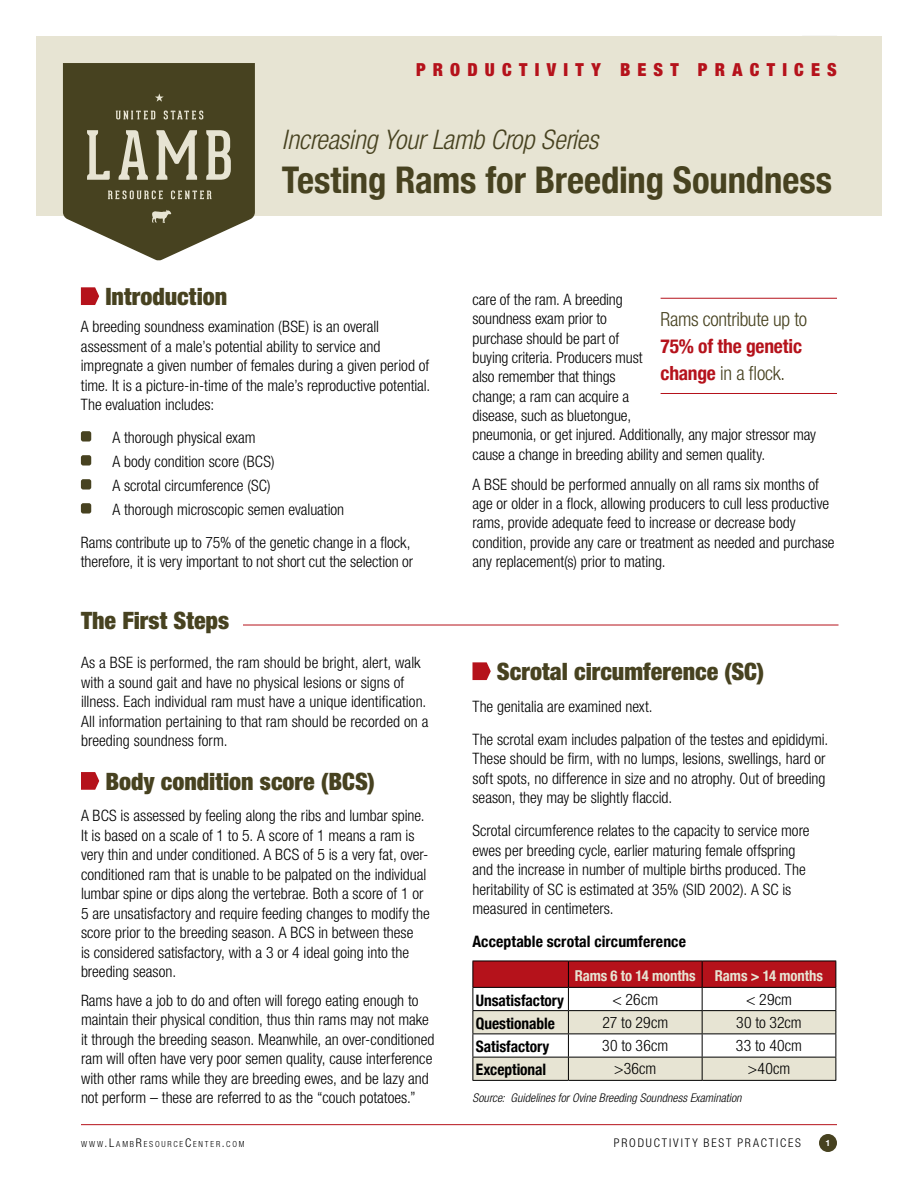
<style>
.page{position:relative;width:918px;height:1188px;background:#fff}
.page>*{position:absolute;margin:0;border:0;box-sizing:border-box;transform-origin:0 0}
.t1{font:700 condensed 36.75px "Helvetica Neue";letter-spacing:-.005em;color:#474220}
.t2{font:italic 300 condensed 27px "Helvetica Neue LT Std";letter-spacing:-.005em;color:#474220}
.t3{font:900 condensed 24px "Helvetica Neue LT Std";color:#474220}
.t4{font:300 condensed 19.5px "Helvetica Neue LT Std";letter-spacing:-.02em;color:#474220}
.t5{font:700 condensed 19.5px "Helvetica Neue";letter-spacing:-.01em;color:#b5121b}
.t6{font:900 condensed 18px "Helvetica Neue LT Std";letter-spacing:.4em;color:#b5121b}
.t7{font:300 condensed 15.75px/19.5px "Helvetica Neue LT Std";letter-spacing:-.005em;color:#000}
.t8{font:700 condensed 15.75px "Helvetica Neue";color:#000}
.t9{font:700 condensed 15px "Helvetica Neue";letter-spacing:-.005em;color:#e7e4d3}
.t10{font:italic 300 condensed 12px "Helvetica Neue LT Std";letter-spacing:.005em;color:#000}
.t11{font:300 condensed 12px "Helvetica Neue LT Std";letter-spacing:.155em;color:#000}
.t12{font:700 8.7px "Helvetica Neue LT Std";color:#fff}
.t13{font:300 condensed 8.4px "Helvetica Neue LT Std";letter-spacing:.21em;color:#000}
.s1{font-family:"Helvetica Neue";font-weight:700;color:#b5121b}
.s2{font-size:12px}
</style>
<div class="page">
<div style="left:819px;top:1134px;width:18px;height:18px;background:#474220;border-radius:50%"></div>
<hr style="left:81px;top:1124px;width:756px;height:1px;background:#b5121b">
<div style="left:36px;top:36px;width:846px;height:180px;background:#e7e4d3"></div>
<svg style="left:63px;top:63px;width:192px;height:198px"></svg>
<svg style="left:81px;top:287px;width:18px;height:18px"></svg>
<div style="left:81px;top:431px;width:10px;height:11px;background:#474220;border-radius:2px"></div>
<div style="left:81px;top:455px;width:10px;height:11px;background:#474220;border-radius:2px"></div>
<div style="left:81px;top:479px;width:10px;height:11px;background:#474220;border-radius:2px"></div>
<div style="left:81px;top:503px;width:10px;height:11px;background:#474220;border-radius:2px"></div>
<hr style="left:661px;top:298px;width:176px;height:1px;background:#b5121b">
<hr style="left:661px;top:393px;width:176px;height:1px;background:#b5121b">
<svg style="left:472px;top:662px;width:19px;height:18px"></svg>
<hr style="left:243px;top:625px;width:596px;height:1px;background:#b5121b">
<svg style="left:81px;top:772px;width:18px;height:18px"></svg>
<svg style="left:472px;top:961px;width:365px;height:119px"></svg>
<hr style="left:472px;top:1080px;width:96px;height:1px;background:#000">
<hr style="left:568px;top:1080px;width:134px;height:1px;background:#000">
<hr style="left:702px;top:1080px;width:134px;height:1px;background:#000">
<p class="t6" style="left:416px;top:58px;width:422px">PRODUCTIVITY BEST PRACTICES</p>
<h2 class="t2" style="left:282px;top:124px;width:318px">Increasing Your Lamb Crop Series</h2>
<h1 class="t1" style="left:282px;top:150px;width:552px">Testing Rams for Breeding Soundness</h1>
<h3 class="t3" style="left:105px;top:282px;width:123px">Introduction</h3>
<p class="t7" style="left:81px;top:317px;width:351px">A breeding soundness examination (BSE) is an overall assessment of a male’s potential ability to service and impregnate a given number of females during a given period of time. It is a picture-in-time of the male’s reproductive potential.<br>The evaluation includes:</p>
<p class="t7" style="left:112px;top:425px;width:233px;line-height:24px">A thorough physical exam<br>A body condition score (BCS)<br>A scrotal circumference (SC)<br>A thorough microscopic semen evaluation</p>
<p class="t7" style="left:81px;top:533px;width:334px">Rams contribute up to 75% of the genetic change in a flock, therefore, it is very important to not short cut the selection or</p>
<h3 class="t3" style="left:81px;top:606px;width:150px">The First Steps</h3>
<p class="t7" style="left:81px;top:653px;width:349px">As a BSE is performed, the ram should be bright, alert, walk with a sound gait and have no physical lesions or signs of illness. Each individual ram must have a unique identification.<br>All information pertaining to that ram should be recorded on a breeding soundness form.</p>
<h3 class="t3" style="left:105px;top:766px;width:271px">Body condition score (BCS)</h3>
<p class="t7" style="left:81px;top:806px;width:350px">A BCS is assessed by feeling along the ribs and lumbar spine.<br>It is based on a scale of 1 to 5. A score of 1 means a ram is very thin and under conditioned. A BCS of 5 is a very fat, over&shy;conditioned ram that is unable to be palpated on the individual lumbar spine or dips along the vertebrae. Both a score of 1 or 5 are unsatisfactory and require feeding changes to modify the score prior to the breeding season. A BCS in between these<br>is considered satisfactory, with a 3 or 4 ideal going into the breeding season.</p>
<p class="t7" style="left:81px;top:990px;width:355px">Rams have a job to do and often will forego eating enough to maintain their physical condition, thus thin rams may not make it through the breeding season. Meanwhile, an over-conditioned ram will often have very poor semen quality, cause interference with other rams while they are breeding ewes, and be lazy and not perform – these are referred to as the “couch potatoes.”</p>
<p class="t7" style="left:472px;top:290px;width:345px">care of the ram. A breeding<br>soundness exam prior to<br>purchase should be part of<br>buying criteria. Producers must<br>also remember that things<br>change; a ram can acquire a<br>disease, such as bluetongue,<br>pneumonia, or get injured. Additionally, any major stressor may cause a change in breeding ability and semen quality.</p>
<p class="t7" style="left:472px;top:474px;width:364px">A BSE should be performed annually on all rams six months of age or older in a flock, allowing producers to cull less productive rams, provide adequate feed to increase or decrease body condition, provide any care or treatment as needed and purchase any replacement(s) prior to mating.</p>
<p class="t4" style="left:661px;top:308px;width:148px">Rams contribute up to</p>
<p class="t5" style="left:661px;top:330px;width:143px">75% of the genetic</p>
<p class="t4" style="left:661px;top:362px;width:126px"><span class="s1">change</span> in a flock.</p>
<h3 class="t3" style="left:497px;top:657px;width:269px">Scrotal circumference (SC)</h3>
<p class="t7" style="left:472px;top:689px;width:357px;line-height:33px">The genitalia are examined next.<br>The scrotal exam includes palpation of the testes and epididymi.</p>
<p class="t7" style="left:472px;top:749px;width:355px;text-align:justify">These should be firm, with no lumps, lesions, swellings, hard or soft spots, no difference in size and no atrophy. Out of breeding season, they may be slightly flaccid.</p>
<p class="t7" style="left:472px;top:821px;width:339px">Scrotal circumference relates to the capacity to service more ewes per breeding cycle, earlier maturing female offspring and the increase in number of multiple births produced. The heritability of SC is estimated at 35% (SID 2002). A SC is measured in centimeters.</p>
<p class="t8" style="left:472px;top:928px;width:215px">Acceptable scrotal circumference</p>
<p class="t9" style="left:575px;top:964px;width:123px">Rams 6 to 14 months</p>
<p class="t9" style="left:715px;top:964px;width:110px">Rams &gt; 14 months</p>
<p class="t8" style="left:476px;top:987px;width:90px">Unsatisfactory</p>
<p class="t7" style="left:612px;top:989px;width:47px">&lt; 26cm</p>
<p class="t7" style="left:746px;top:989px;width:47px">&lt; 29cm</p>
<p class="t8" style="left:476px;top:1010px;width:80px">Questionable</p>
<p class="t7" style="left:602px;top:1012px;width:67px">27 to 29cm</p>
<p class="t7" style="left:736px;top:1012px;width:67px">30 to 32cm</p>
<p class="t8" style="left:476px;top:1033px;width:75px">Satisfactory</p>
<p class="t7" style="left:602px;top:1036px;width:68px">30 to 36cm</p>
<p class="t7" style="left:736px;top:1036px;width:68px">33 to 40cm</p>
<p class="t8" style="left:476px;top:1057px;width:72px">Exceptional</p>
<p class="t7" style="left:614px;top:1059px;width:44px">&gt;36cm</p>
<p class="t7" style="left:748px;top:1059px;width:44px">&gt;40cm</p>
<p class="t10" style="left:472px;top:1091px;width:271px">Source: Guidelines for Ovine Breeding Soundness Examination</p>
<p class="t13" style="left:81px;top:1139px;width:165px">WWW<span class="s2">.L</span>AMB<span class="s2">R</span>ESOURCE<span class="s2">C</span> ENTER<span class="s2">.</span>COM</p>
<p class="t11" style="left:614px;top:1136px;width:189px">PRODUCTIVITY BEST PRACTICES</p>
<p class="t12" style="left:826px;top:1137px;width:6px">1</p>
</div>
